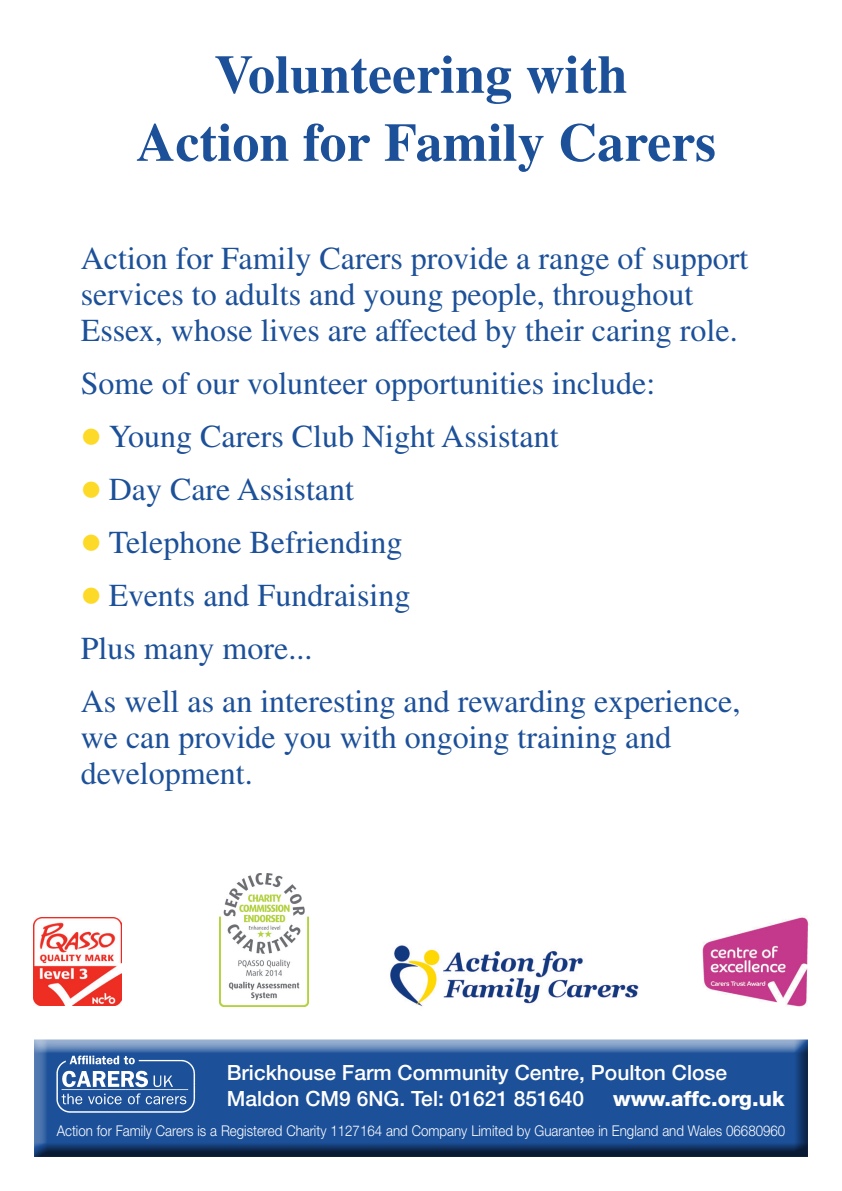
<style>
.page{position:relative;width:842px;height:1191px;background:#fff}
.page>*{position:absolute;margin:0;border:0;box-sizing:border-box;transform-origin:0 0}
.t1{font:700 54px/68px "Times";color:#1c5099;text-align:center}
.t2{font:32px/36px "Times";color:#1c5099}
.t3{font:500 21px/26px "Helvetica Neue";color:#fff}
.t4{font:800 21px "Helvetica Neue";color:#fff}
.t5{font:300 14.8px "Helvetica Neue";color:#fff;scale:.9 1}
.s1{color:#fcda27}
</style>
<div class="page">
<div style="left:33px;top:1039px;width:776px;height:118px;background:#231f20;opacity:.75"></div>
<img style="left:52px;top:1053px;width:145px;height:64px">
<img style="left:33px;top:918px;width:88px;height:88px">
<img style="left:219px;top:873px;width:89px;height:133px">
<img style="left:702px;top:916px;width:107px;height:91px">
<img style="left:390px;top:945px;width:249px;height:62px">
<h1 class="t1" style="left:136px;top:39px;width:581px">Volunteering with<br>Action for Family Carers</h1>
<p class="t2" style="left:81px;top:240px;width:669px">Action for Family Carers provide a range of support services to adults and young people, throughout<br>Essex, whose lives are affected by their caring role.</p>
<p class="t2" style="left:81px;top:365px;width:576px">Some of our volunteer opportunities include:</p>
<p class="t2" style="left:81px;top:418px;width:479px"><span class="s1">●</span> Young Carers Club Night Assistant</p>
<p class="t2" style="left:81px;top:471px;width:275px"><span class="s1">●</span> Day Care Assistant</p>
<p class="t2" style="left:81px;top:524px;width:323px"><span class="s1">●</span> Telephone Befriending</p>
<p class="t2" style="left:81px;top:568px;width:661px;line-height:53px"><span class="s1">●</span> Events and Fundraising<br>Plus many more...<br>As well as an interesting and rewarding experience,</p>
<p class="t2" style="left:81px;top:719px;width:592px">we can provide you with ongoing training and development.</p>
<p class="t3" style="left:227px;top:1059px;width:502px">Brickhouse Farm Community Centre, Poulton Close<br>Maldon CM9 6NG. Tel: 01621 851640</p>
<p class="t4" style="left:613px;top:1086px;width:173px">www.affc.org.uk</p>
<p class="t5" style="left:57px;top:1121px;width:811px">Action for Family Carers is a Registered Charity 1127164 and Company Limited by Guarantee in England and Wales 06680960</p>
</div>
